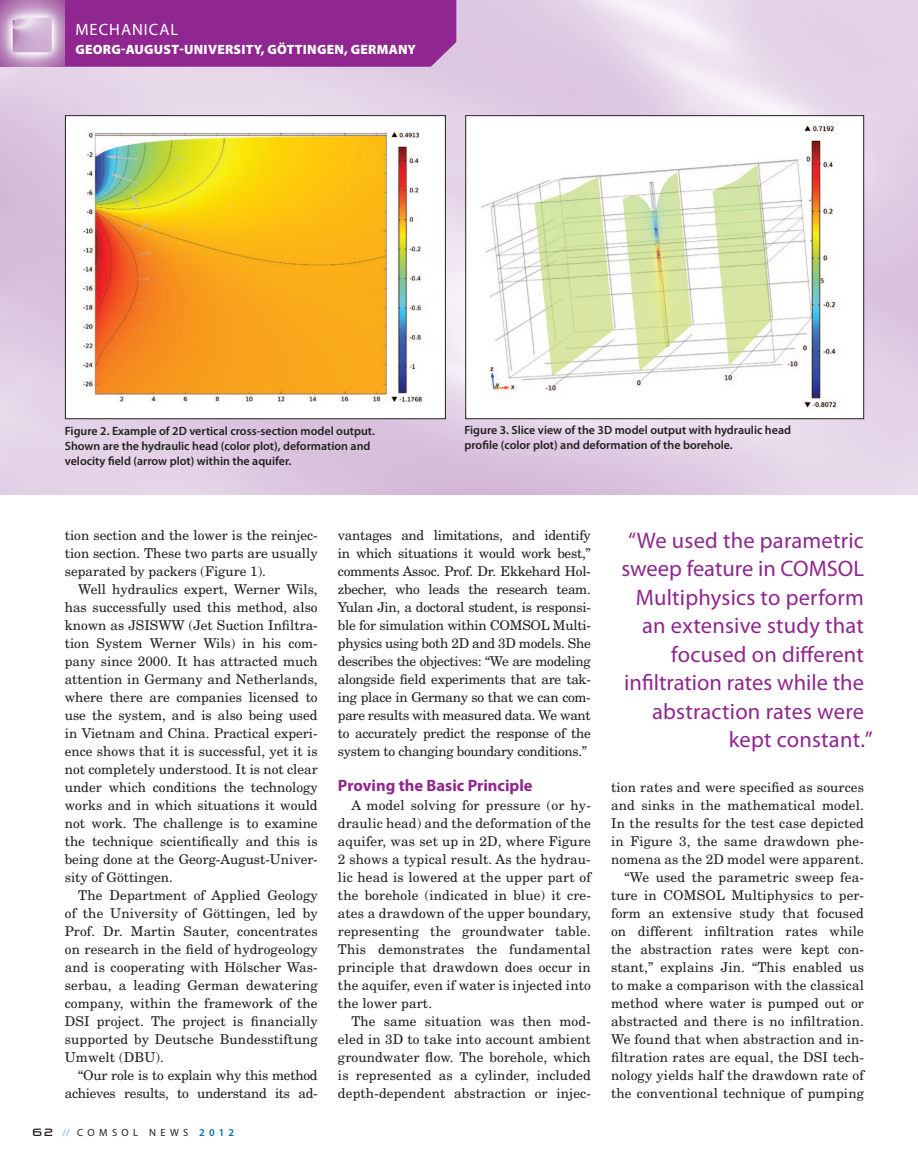
<style>
.page{position:relative;width:918px;height:1161px;background:#fff}
.page>*{position:absolute;margin:0;border:0;box-sizing:border-box;transform-origin:0 0}
.t1{font:22.5px "Myriad Pro";letter-spacing:.01em;color:#90268f}
.t2{font:700 16.5px "Myriad Pro";color:#90268f}
.t3{font:16.5px "Myriad Pro";letter-spacing:.06em;color:#fff}
.t4{font:13.5px/18px "New Century Schlbk";letter-spacing:.01em;color:#231f20;text-align:justify}
.t5{font:13.5px/18px "New Century Schlbk";letter-spacing:-.02em;color:#231f20;text-align:right}
.t6{font:900 13.5px "Myriad Pro";letter-spacing:.02em;color:#fff}
.t7{font:600 12px/15px "Myriad Pro";color:#231f20}
.t8{font:10.5px "Myriad Pro";color:#231f20}
.t9{font:10.5px "Myriad Pro Semibold SC850";color:#006ea8}
.s1{font-family:"Pirulen SC850"}
.s2{font-family:"Myriad Pro Light SC850";color:#009cd6}
.s3{font-family:"Myriad Pro";color:#231f20}
</style>
<div class="page">
<img style="left:480px;top:123px;width:362px;height:289px">
<div style="left:465px;top:115px;width:399px;height:304px;border:1px solid #231f20"></div>
<img style="left:82px;top:130px;width:345px;height:273px">
<div style="left:65px;top:115px;width:381px;height:304px;border:1px solid #231f20"></div>
<div style="left:65px;top:0;width:391px;height:67px;background:#90268f"></div>
<img style="left:0;top:0;width:65px;height:67px">
<p class="t3" style="left:75px;top:21px;width:105px">Mechanical</p>
<p class="t6" style="left:75px;top:42px;width:342px">GEORG-AUGUST-UNIVERSITY, GÖTTINGEN, GERMANY</p>
<p class="t7" style="left:65px;top:423px;width:312px">Figure 2. Example of 2D vertical cross-section model output.<br>Shown are the hydraulic head (color plot), deformation and velocity field (arrow plot) within the aquifer.</p>
<p class="t7" style="left:464px;top:423px;width:328px">Figure 3. Slice view of the 3D model output with hydraulic head profile (color plot) and deformation of the borehole.</p>
<p class="t4" style="left:65px;top:526px;width:254px">tion section and the lower is the reinjec&shy;tion section. These two parts are usually separated by packers (Figure 1).</p>
<p class="t4" style="left:65px;top:580px;width:254px;text-indent:14px">Well hydraulics expert, Werner Wils, has successfully used this method, also known as JSISWW (Jet Suction Infiltra&shy;tion System Werner Wils) in his com&shy;pany since 2000. It has attracted much attention in Germany and Netherlands, where there are companies licensed to use the system, and is also being used in Vietnam and China. Practical experi&shy;ence shows that it is successful, yet it is not completely understood. It is not clear under which conditions the technology works and in which situations it would not work. The challenge is to examine the technique scientifically and this is being done at the Georg-August-Univer&shy;sity of Göttingen.</p>
<p class="t4" style="left:65px;top:886px;width:254px;text-indent:14px">The Department of Applied Geology of the University of Göttingen, led by Prof. Dr. Martin Sauter, concentrates on research in the field of hydrogeology and is cooperating with Hölscher Was&shy;serbau, a leading German dewatering company, within the framework of the DSI project. The project is financially supported by Deutsche Bundesstiftung Umwelt (DBU).</p>
<p class="t5" style="left:65px;top:1066px;width:254px">“Our role is to explain why this method achieves results, to understand its ad-</p>
<p class="t8" style="left:33px;top:1126px;width:77px"><span class="s1">62</span> <span class="s2">//</span> Coms</p>
<p class="t8" style="left:122px;top:1126px;width:37px">o l NE</p>
<p class="t9" style="left:170px;top:1126px;width:66px"><span class="s3">WS</span> 2012</p>
<p class="t4" style="left:338px;top:526px;width:254px">vantages and limitations, and identify in which situations it would work best,” comments Assoc. Prof. Dr. Ekkehard Hol&shy;zbecher, who leads the research team.<br>Yulan Jin, a doctoral student, is responsi&shy;ble for simulation within COMSOL Multi&shy;physics using both 2D and 3D models. She describes the objectives: “We are modeling alongside field experiments that are tak&shy;ing place in Germany so that we can com&shy;pare results with measured data. We want to accurately predict the response of the system to changing boundary conditions.”</p>
<p class="t2" style="left:338px;top:776px;width:196px">Proving the Basic Principle</p>
<p class="t4" style="left:338px;top:796px;width:254px;text-indent:14px">A model solving for pressure (or hy&shy;draulic head) and the deformation of the aquifer, was set up in 2D, where Figure 2 shows a typical result. As the hydrau&shy;lic head is lowered at the upper part of the borehole (indicated in blue) it cre&shy;ates a drawdown of the upper boundary, representing the groundwater table.<br>This demonstrates the fundamental principle that drawdown does occur in the aquifer, even if water is injected into the lower part.</p>
<p class="t4" style="left:338px;top:1012px;width:254px;text-indent:14px">The same situation was then mod&shy;eled in 3D to take into account ambient groundwater flow. The borehole, which is represented as a cylinder, included depth-dependent abstraction or injec-</p>
<h1 class="t1" style="left:628px;top:528px;width:237px">“We used the parametric</h1>
<h1 class="t1" style="left:621px;top:556px;width:230px">sweep feature in COMSOL</h1>
<h1 class="t1" style="left:636px;top:585px;width:230px">Multiphysics to perform</h1>
<h1 class="t1" style="left:642px;top:613px;width:223px">an extensive study that</h1>
<h1 class="t1" style="left:671px;top:642px;width:194px">focused on different</h1>
<h1 class="t1" style="left:624px;top:670px;width:241px">infiltration rates while the</h1>
<h1 class="t1" style="left:652px;top:699px;width:213px">abstraction rates were</h1>
<h1 class="t1" style="left:729px;top:727px;width:145px">kept constant.”</h1>
<p class="t4" style="left:611px;top:778px;width:254px;text-align:right">tion rates and were specified as sources and sinks in the mathematical model.<br>In the results for the test case depicted in Figure 3, the same drawdown phe&shy;nomena as the 2D model were apparent. “We used the parametric sweep fea&shy;ture in COMSOL Multiphysics to per&shy;form an extensive study that focused on different infiltration rates while the abstraction rates were kept con&shy;stant,” explains Jin. “This enabled us to make a comparison with the classical method where water is pumped out or abstracted and there is no infiltration.<br>We found that when abstraction and in&shy;filtration rates are equal, the DSI tech&shy;nology yields half the drawdown rate of the conventional technique of pumping</p>
</div>
